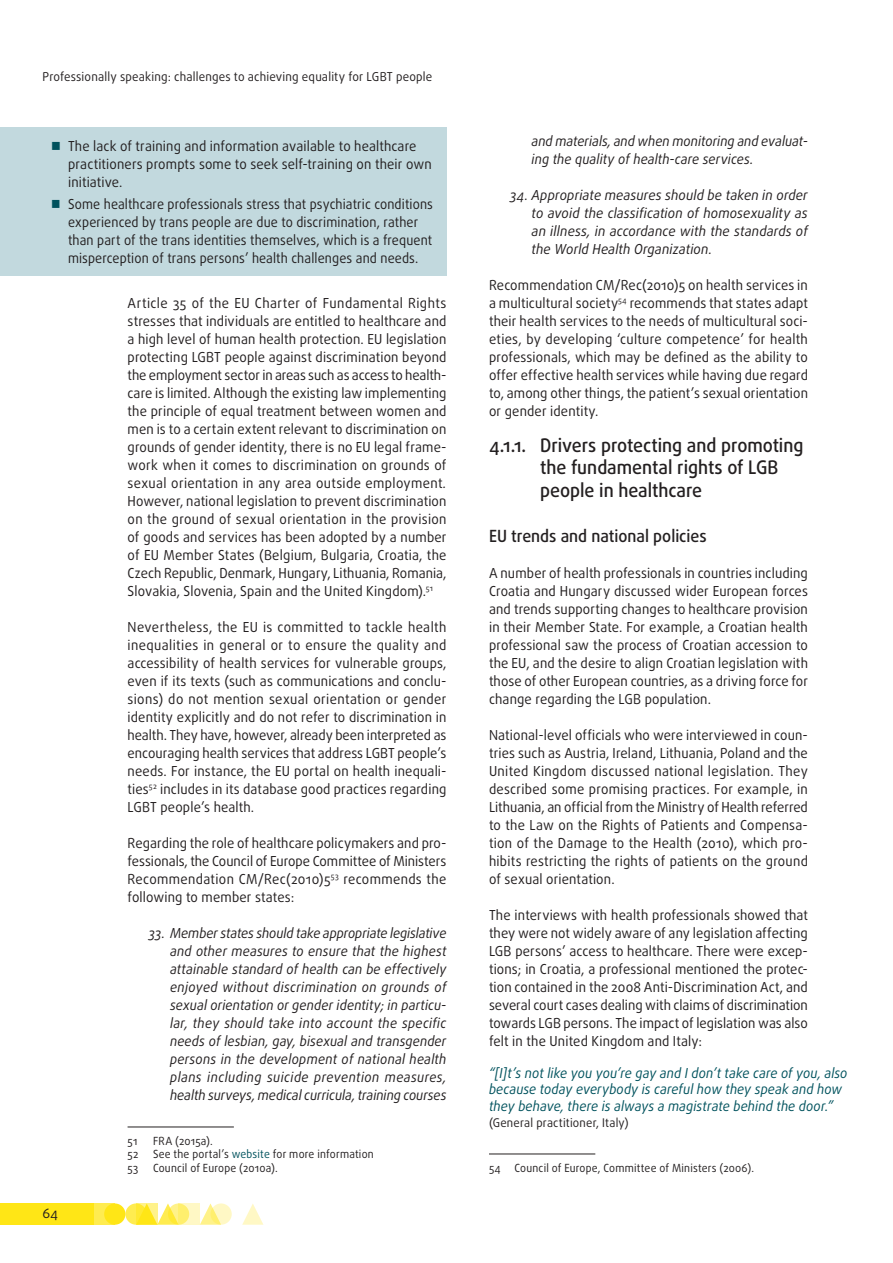
<style>
.page{position:relative;width:893px;height:1263px;background:#fff}
.page>*{position:absolute;margin:0;border:0;box-sizing:border-box;transform-origin:0 0}
.t1{font:500 18.75px/22.5px "Daxline Pro";color:#231f20;scale:.95 1}
.t2{font:500 16.8px "Daxline Pro";color:#231f20;scale:.95 1}
.t3{font:13.8px/18px "Daxline Pro";letter-spacing:.01em;color:#231f20;text-align:justify;scale:.95 1}
.t4{font:italic 13.8px/18px "Daxline Pro";letter-spacing:.005em;color:#231f20;text-align:justify;scale:.93 1}
.t5{font:13.8px/18px "Daxline Pro";letter-spacing:.01em;color:#231f20;scale:.92 1}
.t6{font:italic 13.8px/16.5px "Daxline Pro";letter-spacing:.005em;color:#00525d;scale:.93 1}
.t7{font:italic 13.8px/18px "Daxline Pro";letter-spacing:.005em;color:#231f20;text-align:justify;scale:.95 1}
.t8{font:13.5px "Daxline Pro";color:#231f20}
.t9{font:12.3px "Daxline Pro";letter-spacing:.015em;color:#231f20;scale:.95 1}
.t10{font:12px "Daxline Pro";letter-spacing:.02em;color:#231f20;scale:.95 1}
.t11{font:11.25px "Daxline Pro";letter-spacing:.02em;color:#231f20;scale:.94 1}
.s1{color:#00525d}
.s2{font-style:italic}
</style>
<div class="page">
<svg style="left:125px;top:1203px;width:22px;height:22px"></svg>
<div style="left:94px;top:1203px;width:21px;height:22px;background:#ffec50"></div>
<div style="left:0;top:1203px;width:94px;height:22px;background:#ffe616"></div>
<svg style="left:200px;top:1203px;width:18px;height:22px"></svg>
<svg style="left:242px;top:1204px;width:21px;height:21px"></svg>
<div style="left:104px;top:1203px;width:21px;height:22px;background:#ffe616;border-radius:50%"></div>
<svg style="left:157px;top:1203px;width:18px;height:22px"></svg>
<svg style="left:168px;top:1203px;width:21px;height:22px"></svg>
<svg style="left:210px;top:1203px;width:22px;height:22px"></svg>
<svg style="left:136px;top:1203px;width:21px;height:22px"></svg>
<svg style="left:179px;top:1203px;width:21px;height:22px"></svg>
<hr style="left:128px;top:1126px;width:106px;height:1px;background:#231f20">
<hr style="left:489px;top:1153px;width:106px;height:1px;background:#231f20">
<div style="left:0;top:128px;width:446px;height:148px;background:#c2d9de"></div>
<p class="t9" style="left:43px;top:68px;width:412px">Professionally speaking: challenges to achieving equality for LGBT people</p>
<p class="t3" style="left:68px;top:137px;width:384px;text-align:left;text-indent:-17px"><span class="s1">■</span> The lack of training and information available to healthcare practitioners prompts some to seek self-training on their own initiative.</p>
<p class="t5" style="left:68px;top:196px;width:398px;text-indent:-17px"><span class="s1">■</span> Some healthcare professionals stress that psychiatric conditions experienced by trans people are due to discrimination, rather than part of the trans identities themselves, which is a frequent misperception of trans persons’ health challenges and needs.</p>
<p class="t8" style="left:43px;top:1204px;width:17px">64</p>
<p class="t3" style="left:128px;top:294px;width:337px">Article 35 of the EU Charter of Fundamental Rights stresses that individuals are entitled to healthcare and a high level of human health protection. EU legislation protecting LGBT people against discrimination beyond the employment sector in areas such as access to health&shy;care is limited. Although the existing law implementing the principle of equal treatment between women and men is to a certain extent relevant to discrimination on grounds of gender identity, there is no EU legal frame&shy;work when it comes to discrimination on grounds of sexual orientation in any area outside employment<span class="s2">.<br></span>However, national legislation to prevent discrimination on the ground of sexual orientation in the provision of goods and services has been adopted by a number of EU Member States (Belgium, Bulgaria, Croatia, the Czech Republic, Denmark, Hungary, Lithuania, Romania, Slovakia, Slovenia, Spain and the United Kingdom).<sup>51</sup></p>
<p class="t3" style="left:128px;top:618px;width:337px">Nevertheless, the EU is committed to tackle health inequalities in general or to ensure the quality and accessibility of health services for vulnerable groups, even if its texts (such as communications and conclu&shy;sions) do not mention sexual orientation or gender identity explicitly and do not refer to discrimination in health. They have, however, already been interpreted as encouraging health services that address LGBT people’s needs. For instance, the EU portal on health inequali&shy;ties<sup>52</sup> includes in its database good practices regarding LGBT people’s health.</p>
<p class="t3" style="left:128px;top:834px;width:337px">Regarding the role of healthcare policymakers and pro&shy;fessionals, the Council of Europe Committee of Ministers Recommendation CM/Rec(2010)5<sup>53</sup> recommends the following to member states:</p>
<p class="t4" style="left:170px;top:924px;width:299px;text-indent:-21px">33. Member states should take appropriate legislative and other measures to ensure that the highest attainable standard of health can be effectively enjoyed without discrimination on grounds of sexual orientation or gender identity; in particu&shy;lar, they should take into account the specific needs of lesbian, gay, bisexual and transgender persons in the development of national health plans including suicide prevention measures, health surveys, medical curricula, training courses</p>
<p class="t11" style="left:128px;top:1133px;width:12px">51</p>
<p class="t11" style="left:153px;top:1133px;width:65px">FRA (2015a).</p>
<p class="t11" style="left:128px;top:1147px;width:13px">52</p>
<p class="t11" style="left:153px;top:1147px;width:236px">See the portal’s <span class="s1">website</span> for more information</p>
<p class="t11" style="left:128px;top:1160px;width:13px">53</p>
<p class="t11" style="left:153px;top:1160px;width:134px">Council of Europe (2010a).</p>
<p class="t4" style="left:531px;top:132px;width:299px">and materials, and when monitoring and evaluat&shy;ing the quality of health-care services.</p>
<p class="t7" style="left:531px;top:186px;width:292px;text-indent:-21px">34. Appropriate measures should be taken in order to avoid the classification of homosexuality as an illness, in accordance with the standards of the World Health Organization.</p>
<p class="t3" style="left:489px;top:276px;width:337px">Recommendation CM/Rec(2010)5 on health services in a multicultural society<sup>54</sup> recommends that states adapt their health services to the needs of multicultural soci&shy;eties, by developing ‘culture competence’ for health professionals, which may be defined as the ability to offer effective health services while having due regard to, among other things, the patient’s sexual orientation or gender identity.</p>
<h1 class="t1" style="left:540px;top:434px;width:279px;text-indent:-51px">4.1.1. Drivers protecting and promoting the fundamental rights of LGB people in healthcare</h1>
<p class="t2" style="left:489px;top:524px;width:231px">EU trends and national policies</p>
<p class="t3" style="left:489px;top:564px;width:337px">A number of health professionals in countries including Croatia and Hungary discussed wider European forces and trends supporting changes to healthcare provision in their Member State. For example, a Croatian health professional saw the process of Croatian accession to the EU, and the desire to align Croatian legislation with those of other European countries, as a driving force for change regarding the LGB population.</p>
<p class="t3" style="left:489px;top:726px;width:337px">National-level officials who were interviewed in coun&shy;tries such as Austria, Ireland, Lithuania, Poland and the United Kingdom discussed national legislation. They described some promising practices. For example, in Lithuania, an official from the Ministry of Health referred to the Law on the Rights of Patients and Compensa&shy;tion of the Damage to the Health (2010), which pro&shy;hibits restricting the rights of patients on the ground of sexual orientation.</p>
<p class="t3" style="left:489px;top:906px;width:337px">The interviews with health professionals showed that they were not widely aware of any legislation affecting LGB persons’ access to healthcare. There were excep&shy;tions; in Croatia, a professional mentioned the protec&shy;tion contained in the 2008 Anti-Discrimination Act, and several court cases dealing with claims of discrimination towards LGB persons. The impact of legislation was also felt in the United Kingdom and Italy:</p>
<p class="t6" style="left:489px;top:1065px;width:387px">“[I]t’s not like you you’re gay and I don’t take care of you, also because today everybody is careful how they speak and how they behave, there is always a magistrate behind the door.”</p>
<p class="t10" style="left:489px;top:1115px;width:149px">(General practitioner, Italy)</p>
<p class="t11" style="left:489px;top:1160px;width:283px">54 Council of Europe, Committee of Ministers (2006).</p>
</div>
